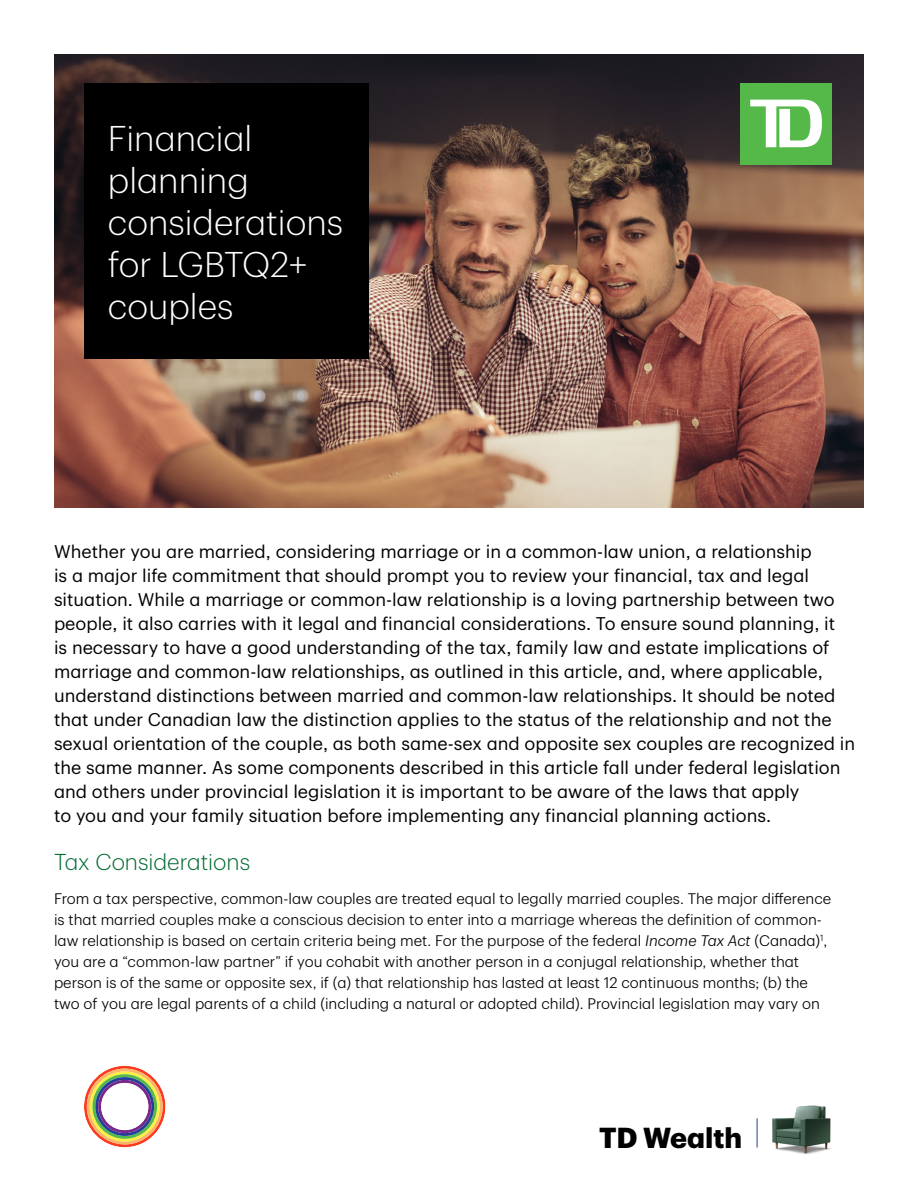
<style>
.page{position:relative;width:918px;height:1188px;background:#fff}
.page>*{position:absolute;margin:0;border:0;box-sizing:border-box;transform-origin:0 0}
.Subtitle{font:300 35.1px/42px "TD Graphik";color:#fff}
.t1{font:700 28.35px "TD Graphik";color:#000}
.Subtitle-2{font:300 22.5px "TD Graphik";color:#006a31}
.Subtitle-3{font:18px/24px "TD Graphik";color:#000}
.Subtitle-4{font:300 15px/21px "TD Graphik";color:#000}
.s1{font-style:italic}
</style>
<div class="page">
<svg style="left:84px;top:1066px;width:81px;height:81px"></svg>
<img style="left:756px;top:1105px;width:76px;height:49px">
<img style="left:54px;top:54px;width:810px;height:454px">
<div style="left:84px;top:83px;width:285px;height:276px;background:#000"></div>
<div style="left:741px;top:83px;width:91px;height:82px;background:#54b948"></div>
<svg style="left:750px;top:100px;width:72px;height:47px"></svg>
<p class="Subtitle" style="left:108px;top:115px;width:237px">Financial planning considerations for LGBTQ2+ couples</p>
<p class="Subtitle-3" style="left:54px;top:538px;width:803px">Whether you are married, considering marriage or in a common-law union, a relationship<br>is a major life commitment that should prompt you to review your financial, tax and legal situation. While a marriage or common-law relationship is a loving partnership between two people, it also carries with it legal and financial considerations. To ensure sound planning, it<br>is necessary to have a good understanding of the tax, family law and estate implications of marriage and common-law relationships, as outlined in this article, and, where applicable, understand distinctions between married and common-law relationships. It should be noted that under Canadian law the distinction applies to the status of the relationship and not the sexual orientation of the couple, as both same-sex and opposite sex couples are recognized in the same manner. As some components described in this article fall under federal legislation and others under provincial legislation it is important to be aware of the laws that apply<br>to you and your family situation before implementing any financial planning actions.</p>
<p class="Subtitle-2" style="left:54px;top:845px;width:198px">Tax Considerations</p>
<p class="Subtitle-4" style="left:54px;top:887px;width:779px">From a tax perspective, common-law couples are treated equal to legally married couples. The major difference is that married couples make a conscious decision to enter into a marriage whereas the definition of common&shy;law relationship is based on certain criteria being met. For the purpose of the federal <span class="s1">Income Tax Act</span> (Canada)<sup>1</sup>, you are a “common-law partner” if you cohabit with another person in a conjugal relationship, whether that person is of the same or opposite sex, if (a) that relationship has lasted at least 12 continuous months; (b) the two of you are legal parents of a child (including a natural or adopted child). Provincial legislation may vary on</p>
<p class="t1" style="left:599px;top:1115px;width:145px">TD Wealth</p>
</div>
